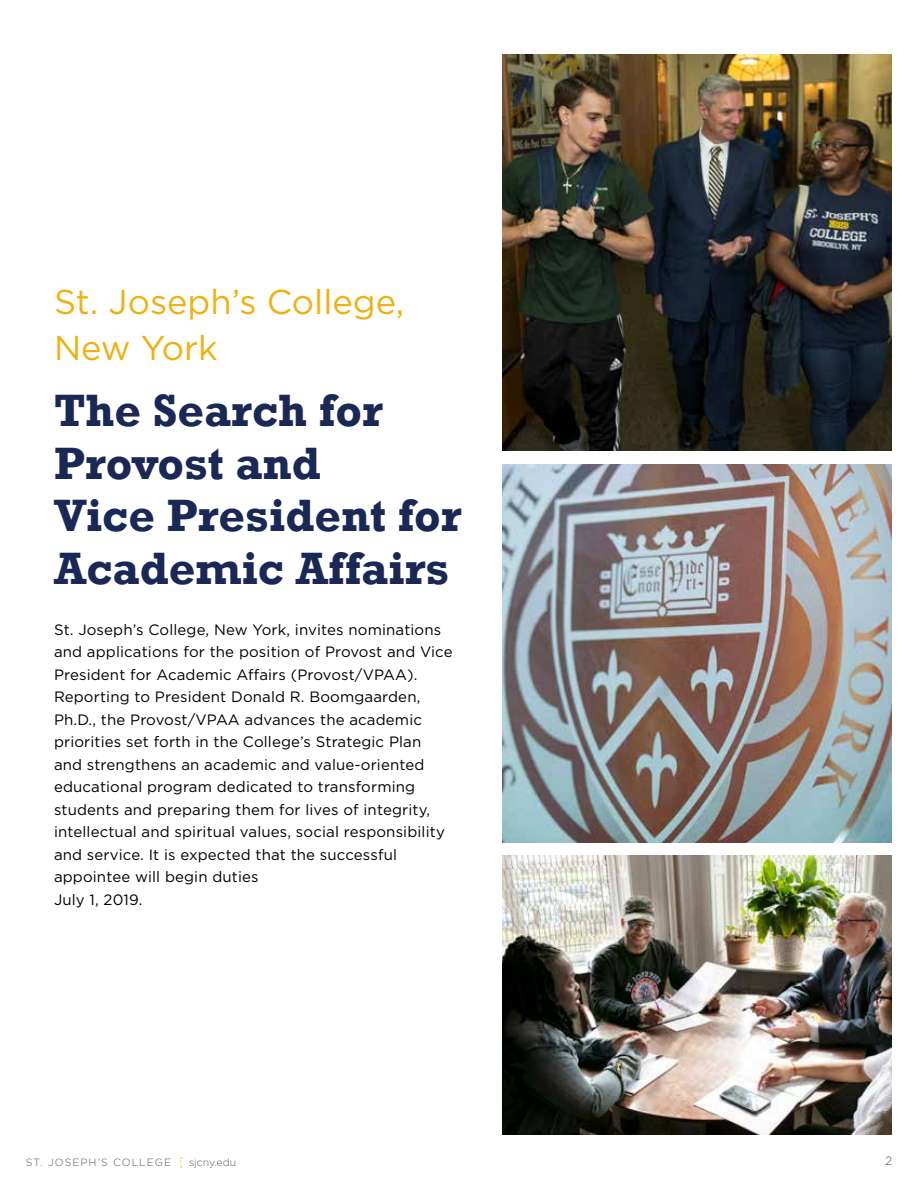
<style>
.page{position:relative;width:918px;height:1188px;background:#fff}
.page>*{position:absolute;margin:0;border:0;box-sizing:border-box;transform-origin:0 0}
.t1{font:700 46.5px/52.5px "Rockwell";color:#1a2856}
.t2{font:34.5px/46.5px "Gotham";color:#eeb111}
.t3{font:15px/22.5px "Gotham";letter-spacing:.01em;color:#000}
.t4{font:300 12px "Gotham";color:#58595b}
.t5{font:300 10.5px "Gotham";letter-spacing:.095em;color:#58595b}
.t6{font:300 10.5px "Gotham";color:#58595b}
</style>
<div class="page">
<img style="left:502px;top:464px;width:389px;height:379px">
<img style="left:503px;top:54px;width:388px;height:397px">
<img style="left:503px;top:856px;width:389px;height:278px">
<svg style="left:180px;top:1158px;width:2px;height:10px"></svg>
<h2 class="t2" style="left:54px;top:278px;width:352px">St. Joseph’s College,<br>New York</h2>
<h1 class="t1" style="left:54px;top:384px;width:409px">The Search for<br>Provost and<br>Vice President for<br>Academic Affairs</h1>
<p class="t3" style="left:54px;top:618px;width:400px">St. Joseph’s College, New York, invites nominations and applications for the position of Provost and Vice President for Academic Affairs (Provost/VPAA).<br>Reporting to President Donald R. Boomgaarden, Ph.D., the Provost/VPAA advances the academic priorities set forth in the College’s Strategic Plan and strengthens an academic and value-oriented educational program dedicated to transforming students and preparing them for lives of integrity, intellectual and spiritual values, social responsibility and service. It is expected that the successful appointee will begin duties<br>July 1, 2019.</p>
<p class="t5" style="left:26px;top:1157px;width:147px">ST. JOSEPH’S COLLEGE</p>
<p class="t6" style="left:189px;top:1157px;width:49px">sjcny.edu</p>
<p class="t4" style="left:885px;top:1155px;width:9px">2</p>
</div>
